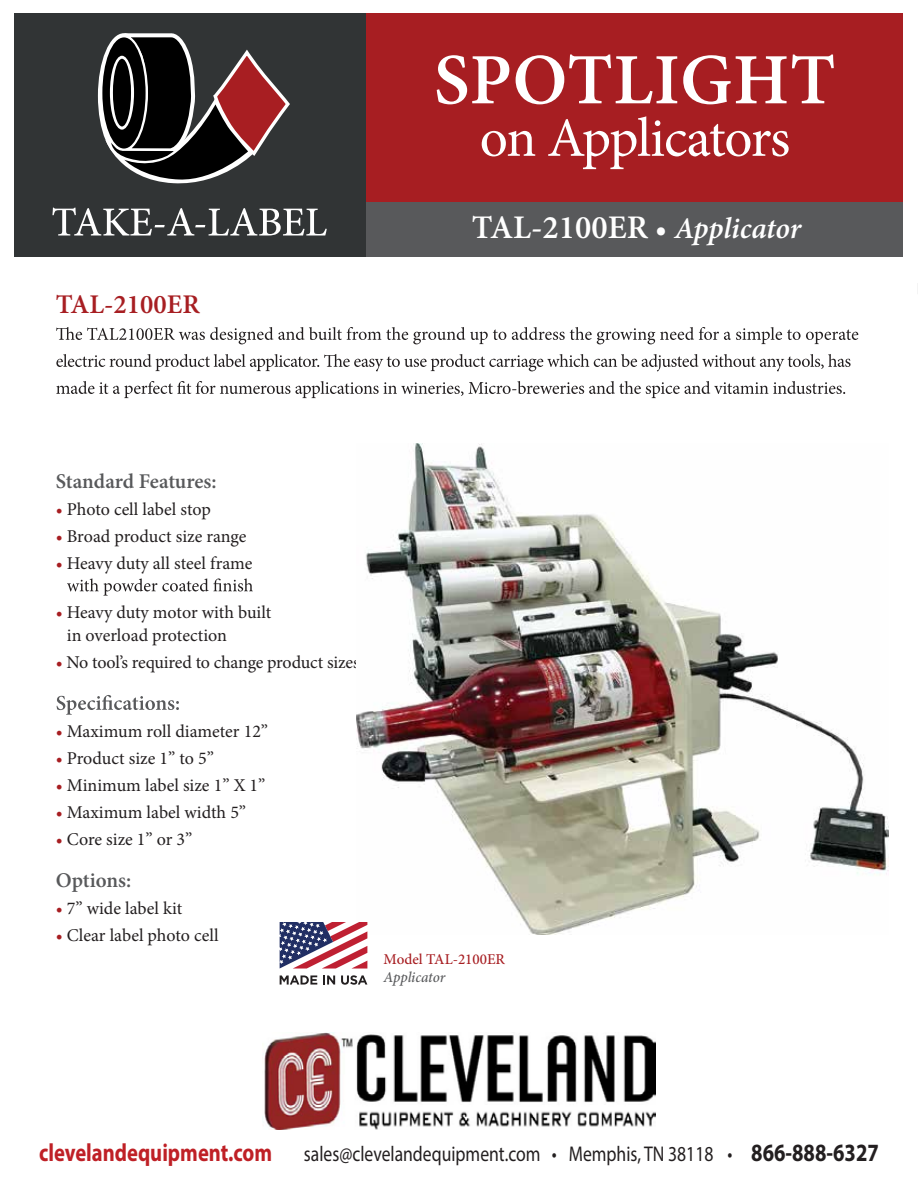
<style>
.page{position:relative;width:918px;height:1188px;background:#fff}
.page>*{position:absolute;margin:0;border:0;box-sizing:border-box;transform-origin:0 0}
.t1{font:600 72.3px "Minion Pro";letter-spacing:.01em;color:#fff}
.t2{font:55.5px "Minion Pro";letter-spacing:-.025em;color:#fff}
.t3{font:600 33px "Minion Pro";color:#fff}
.t4{font:600 27px "Minion Pro";color:#a71e22}
.t5{font:700 24.9px "Myriad Pro";color:#bf2026;scale:.83 1}
.t6{font:21.3px "Myriad Pro";color:#231f20;scale:.83 1}
.t7{font:600 21px "Minion Pro";letter-spacing:-.005em;color:#58595b}
.t8{font:18px/22.5px "Minion Pro";letter-spacing:-.005em;color:#231f20}
.t9{font:500 15px "Minion Pro";color:#a71e22}
.t10{font:italic 500 15px "Minion Pro";letter-spacing:-.01em;color:#58595b}
.s1{font-size:30px}
.s2{font-style:italic;font-size:30px}
.s3{color:#a71e22}
.s4{font-weight:700;font-size:24.9px}
</style>
<div class="page">
<div style="left:81px;top:19px;width:837px;height:237px;background:#58595b"></div>
<div style="left:81px;top:0;width:837px;height:201px;background:#a71e22"></div>
<div style="left:0;top:0;width:366px;height:256px;background:#313435"></div>
<svg style="left:67px;top:578px;width:186px;height:18px"></svg>
<svg style="left:57px;top:695px;width:122px;height:20px"></svg>
<svg style="left:56px;top:327px;width:802px;height:17px"></svg>
<svg style="left:56px;top:354px;width:795px;height:17px"></svg>
<svg style="left:56px;top:381px;width:789px;height:17px"></svg>
<div style="left:0;top:0;width:14px;height:283px;background:#fff"></div>
<div style="left:903px;top:0;width:15px;height:283px;background:#fff"></div>
<div style="left:0;top:0;width:918px;height:13px;background:#fff"></div>
<svg style="left:52px;top:208px;width:275px;height:27px"></svg>
<div style="left:98px;top:33px;width:52px;height:125px;background:#fff;border-radius:50%"></div>
<svg style="left:102px;top:37px;width:44px;height:112px"></svg>
<svg style="left:105px;top:33px;width:185px;height:151px"></svg>
<img style="left:356px;top:443px;width:533px;height:491px">
<svg style="left:280px;top:975px;width:37px;height:10px"></svg>
<svg style="left:323px;top:975px;width:12px;height:10px"></svg>
<svg style="left:341px;top:975px;width:26px;height:10px"></svg>
<svg style="left:280px;top:922px;width:87px;height:47px"></svg>
<img style="left:262px;top:1033px;width:394px;height:97px">
<h1 class="t1" style="left:434px;top:30px;width:403px">SPOTLIGHT</h1>
<h2 class="t2" style="left:480px;top:101px;width:312px">on Applicators</h2>
<h3 class="t4" style="left:56px;top:285px;width:146px">TAL-2100ER</h3>
<h3 class="t3" style="left:472px;top:204px;width:331px">TAL-2100ER <span class="s1">•</span> <span class="s2">Applicator</span></h3>
<p class="t7" style="left:56px;top:467px;width:162px">Standard Features:</p>
<p class="t8" style="left:56px;top:498px;width:157px"><span class="s3">•</span> Photo cell label stop</p>
<p class="t8" style="left:56px;top:525px;width:192px"><span class="s3">•</span> Broad product size range</p>
<p class="t8" style="left:56px;top:552px;width:198px"><span class="s3">•</span> Heavy duty all steel frame</p>
<p class="t8" style="left:67px;top:601px;width:206px;text-indent:-11px"><span class="s3">•</span> Heavy duty motor with built in overload protection</p>
<p class="t8" style="left:56px;top:651px;width:305px"><span class="s3">•</span> No tool’s required to change product sizes</p>
<p class="t8" style="left:56px;top:720px;width:214px"><span class="s3">•</span> Maximum roll diameter 12”</p>
<p class="t8" style="left:56px;top:747px;width:160px"><span class="s3">•</span> Product size 1” to 5”</p>
<p class="t8" style="left:56px;top:774px;width:211px"><span class="s3">•</span> Minimum label size 1” X 1”</p>
<p class="t8" style="left:56px;top:801px;width:192px"><span class="s3">•</span> Maximum label width 5”</p>
<p class="t8" style="left:56px;top:828px;width:138px"><span class="s3">•</span> Core size 1” or 3”</p>
<p class="t7" style="left:56px;top:866px;width:77px">Options:</p>
<p class="t8" style="left:56px;top:897px;width:128px"><span class="s3">•</span> 7” wide label kit</p>
<p class="t8" style="left:56px;top:924px;width:164px"><span class="s3">•</span> Clear label photo cell</p>
<p class="t9" style="left:384px;top:949px;width:123px">Model TAL-2100ER</p>
<p class="t10" style="left:384px;top:967px;width:63px">Applicator</p>
<h3 class="t5" style="left:39px;top:1137px;width:282px">clevelandequipment.com</h3>
<p class="t6" style="left:304px;top:1141px;width:694px">sales@clevelandequipment.com • Memphis, TN 38118 • <span class="s4">866-888-6327</span></p>
</div>
